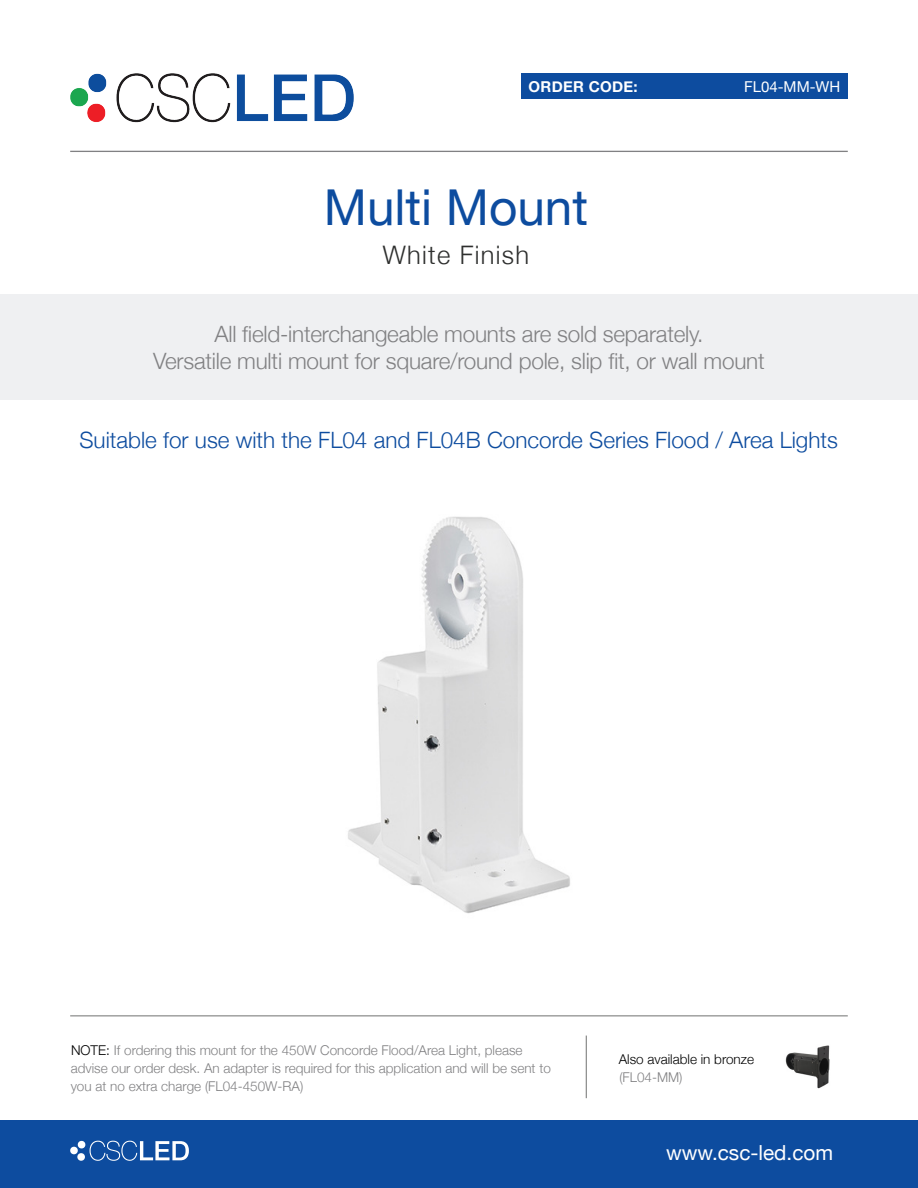
<style>
.page{position:relative;width:918px;height:1188px;background:#fff}
.page>*{position:absolute;margin:0;border:0;box-sizing:border-box;transform-origin:0 0}
.t1{font:49.5px "Helvetica Neue";color:#0d4c9f}
.t2{font:300 25.5px "Helvetica Neue";letter-spacing:.05em;color:#2e2f2e}
.t3{font:300 22.5px/27px "Helvetica Neue";letter-spacing:-.01em;color:#818183;text-align:center}
.t4{font:300 22.5px "Helvetica Neue";color:#0d4c9f}
.t5{font:20.7px "Helvetica Neue";color:#fff}
.t6{font:700 15px "Helvetica Neue";letter-spacing:.02em;color:#fff}
.t7{font:15px "Helvetica Neue";color:#fff}
.t8{font:300 13.5px/18px "Helvetica Neue";color:#818183}
.t9{font:300 13.5px/18px "Helvetica Neue";color:#000}
.s1{color:#000}
.s2{color:#818183}
</style>
<div class="page">
<div style="left:0;top:1120px;width:918px;height:68px;background:#0d4c9f"></div>
<svg style="left:90px;top:1141px;width:99px;height:20px"></svg>
<div style="left:78px;top:1141px;width:7px;height:7px;background:#fff;border-radius:4px"></div>
<div style="left:77px;top:1153px;width:8px;height:8px;background:#fff;border-radius:4px"></div>
<div style="left:70px;top:1147px;width:8px;height:7px;background:#fff;border-radius:4px"></div>
<img style="left:785px;top:1045px;width:45px;height:44px">
<img style="left:348px;top:516px;width:222px;height:398px">
<img style="left:70px;top:73px;width:284px;height:50px">
<div style="left:521px;top:74px;width:327px;height:25px;background:#0d4c9f"></div>
<hr style="left:70px;top:151px;width:778px;height:1px;background:#818183">
<div style="left:0;top:294px;width:918px;height:106px;background:#eff0f2"></div>
<hr style="left:586px;top:1036px;width:1px;height:62px;background:#717271">
<hr style="left:70px;top:1016px;width:778px;height:1px;background:#717271">
<p class="t6" style="left:529px;top:75px;width:111px">ORDER CODE:</p>
<p class="t7" style="left:744px;top:76px;width:98px">FL04-MM-WH</p>
<p class="t1" style="left:324px;top:171px;width:266px">Multi Mount</p>
<p class="t2" style="left:383px;top:234px;width:148px">White Finish</p>
<p class="t3" style="left:153px;top:318px;width:613px">All field-interchangeable mounts are sold separately.<br>Versatile multi mount for square/round pole, slip fit, or wall mount</p>
<p class="t4" style="left:79px;top:422px;width:760px">Suitable for use with the FL04 and FL04B Concorde Series Flood / Area Lights</p>
<p class="t8" style="left:71px;top:1041px;width:482px"><span class="s1">NOTE:</span> If ordering this mount for the 450W Concorde Flood/Area Light, please advise our order desk. An adapter is required for this application and will be sent to you at no extra charge (FL04-450W-RA)</p>
<p class="t9" style="left:619px;top:1050px;width:137px">Also available in bronze <span class="s2">(FL04-MM)</span></p>
<p class="t5" style="left:666px;top:1138px;width:169px">www.csc-led.com</p>
</div>
